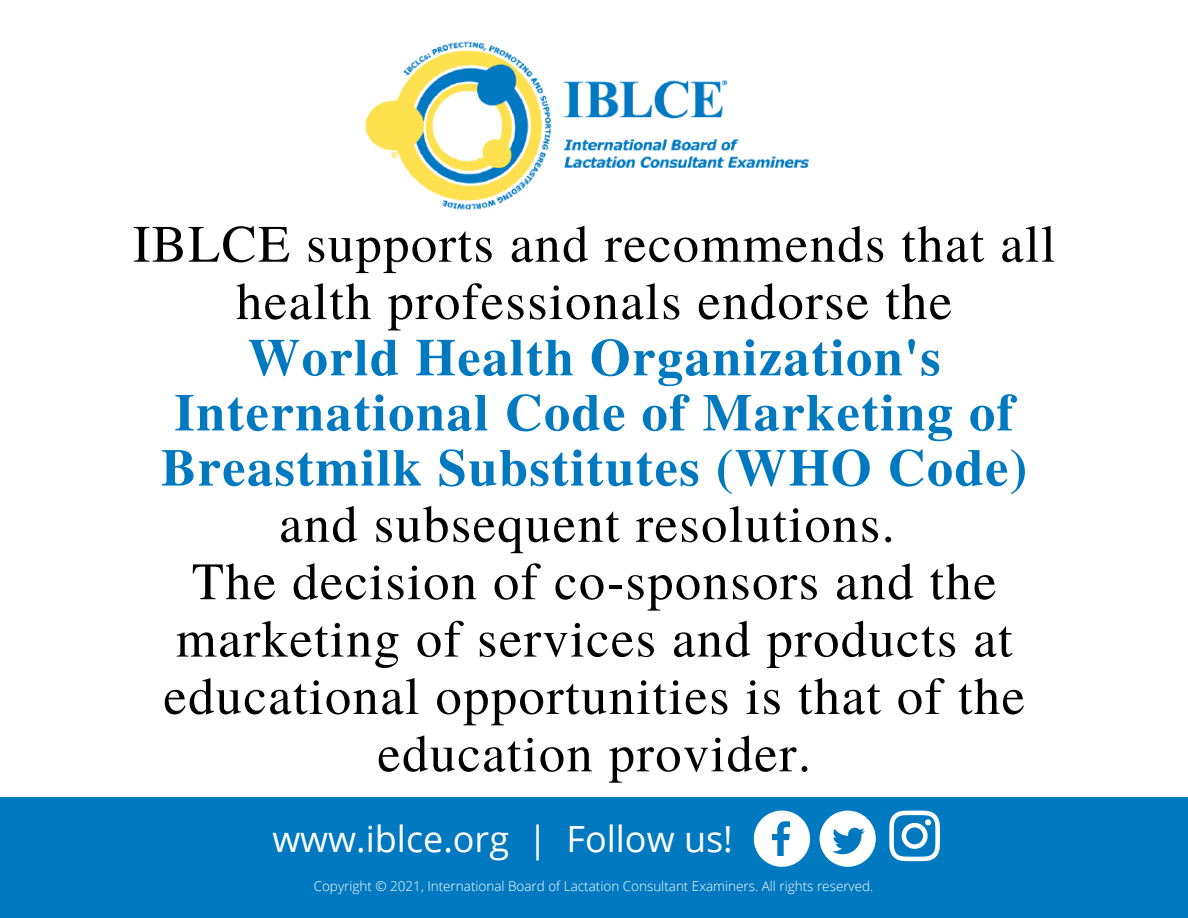
<style>
.page{position:relative;width:1188px;height:918px;background:#fff}
.page>*{position:absolute;margin:0;border:0;box-sizing:border-box;transform-origin:0 0}
.t1{font:52.5px/57.3px "Te X Gyre Termes";letter-spacing:.025em;color:#000;text-align:center}
.t2{font:700 52.5px/55.2px "Te X Gyre Termes";letter-spacing:.025em;color:#0079c1;text-align:center}
.t3{font:36px "Open Sans";color:#fff}
.t4{font:300 13.5px "Open Sans";color:#fff}
</style>
<div class="page">
<img style="left:365px;top:41px;width:444px;height:169px">
<div style="left:0;top:797px;width:1188px;height:121px;background:#0079c1"></div>
<svg style="left:754px;top:811px;width:56px;height:56px"></svg>
<svg style="left:889px;top:811px;width:51px;height:50px"></svg>
<div style="left:820px;top:811px;width:56px;height:56px;background:#fff;border-radius:50%"></div>
<svg style="left:832px;top:828px;width:33px;height:26px"></svg>
<p class="t1" style="left:133px;top:213px;width:924px">IBLCE supports and recommends that all health professionals endorse the</p>
<p class="t2" style="left:161px;top:327px;width:868px">World Health Organization's<br>International Code of Marketing of<br>Breastmilk Substitutes (WHO Code)</p>
<p class="t1" style="left:279px;top:493px;width:617px">and subsequent resolutions.</p>
<p class="t1" style="left:163px;top:550px;width:863px">The decision of co-sponsors and the marketing of services and products at educational opportunities is that of the education provider.</p>
<p class="t3" style="left:272px;top:813px;width:462px">www.iblce.org | Follow us!</p>
<p class="t4" style="left:314px;top:877px;width:561px">Copyright © 2021, International Board of Lactation Consultant Examiners. All rights reserved.</p>
</div>
